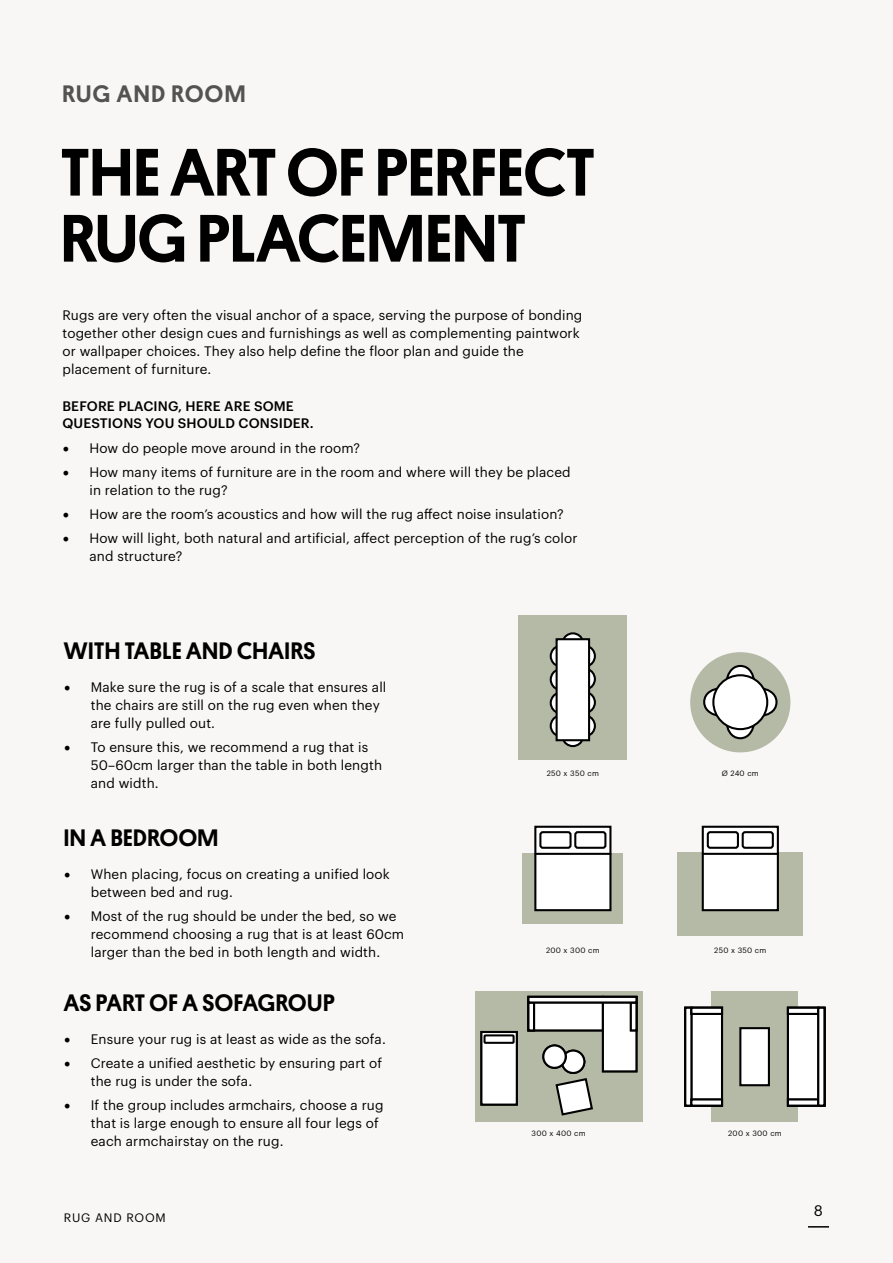
<style>
.page{position:relative;width:893px;height:1263px;background:#f9f7f5}
.page>*{position:absolute;margin:0;border:0;box-sizing:border-box;transform-origin:0 0}
.t1{font:500 67.5px/66px "Platform";color:#000}
.t2{font:500 24px "Platform";letter-spacing:.02em;color:#000}
.t3{font:500 24px "Platform";letter-spacing:.06em;color:#545352}
.t4{font:15px "Graphik";color:#000}
.t5{font:13.5px/18px "Graphik";letter-spacing:.01em;color:#000}
.t6{font:500 13.5px/18px "Graphik";letter-spacing:.01em;color:#000}
.t7{font:12px "Graphik";letter-spacing:.065em;color:#000}
.t8{font:7.5px "Graphik";letter-spacing:.04em;color:#000}
.s1{font-family:"Minion Pro";font-size:18px}
</style>
<div class="page">
<div style="left:519px;top:616px;width:108px;height:144px;background:#b5baa7"></div>
<svg style="left:549px;top:632px;width:47px;height:116px"></svg>
<div style="left:557px;top:639px;width:32px;height:101px;background:#fff"></div>
<div style="left:556px;top:638px;width:34px;height:103px;border:2px solid #000"></div>
<div style="left:690px;top:652px;width:100px;height:100px;background:#b5baa7;border-radius:50px"></div>
<svg style="left:702px;top:664px;width:77px;height:76px"></svg>
<div style="left:713px;top:675px;width:54px;height:54px;background:#fff;border-radius:50%"></div>
<div style="left:712px;top:674px;width:56px;height:56px;border:2px solid #000;border-radius:50%"></div>
<div style="left:678px;top:853px;width:125px;height:83px;background:#b5baa7"></div>
<svg style="left:701px;top:825px;width:79px;height:87px;background:#ddd"></svg>
<hr style="left:703px;top:853px;width:75px;height:2px;background:#000">
<div style="left:708px;top:832px;width:30px;height:16px;background:#fff;border-radius:2px"></div>
<div style="left:707px;top:831px;width:32px;height:18px;border:2px solid #000;border-radius:2px"></div>
<div style="left:743px;top:832px;width:30px;height:16px;background:#fff;border-radius:2px"></div>
<div style="left:742px;top:831px;width:32px;height:18px;border:2px solid #000;border-radius:2px"></div>
<div style="left:475px;top:991px;width:167px;height:131px;background:#b5baa7"></div>
<div style="left:528px;top:997px;width:75px;height:33px;background:#fff"></div>
<div style="left:527px;top:996px;width:77px;height:35px;border:2px solid #000"></div>
<div style="left:603px;top:997px;width:33px;height:74px;background:#fff"></div>
<div style="left:602px;top:996px;width:35px;height:76px;border:2px solid #000"></div>
<div style="left:630px;top:1001px;width:7px;height:30px;border:2px solid #000"></div>
<div style="left:527px;top:1001px;width:8px;height:30px;border:2px solid #000"></div>
<div style="left:528px;top:997px;width:108px;height:5px;background:#fff"></div>
<div style="left:527px;top:996px;width:110px;height:7px;border:2px solid #000"></div>
<div style="left:481px;top:1032px;width:36px;height:72px;background:#fff"></div>
<div style="left:480px;top:1031px;width:38px;height:74px;border:2px solid #000"></div>
<div style="left:562px;top:1050px;width:22px;height:23px;background:#fff;border-radius:50%"></div>
<div style="left:561px;top:1049px;width:24px;height:25px;border:2px solid #000;border-radius:50%"></div>
<svg style="left:543px;top:1045px;width:23px;height:23px"></svg>
<div style="left:542px;top:1044px;width:25px;height:25px;border:2px solid #000;border-radius:50%"></div>
<svg style="left:555px;top:1078px;width:38px;height:38px"></svg>
<div style="left:483px;top:1034px;width:32px;height:10px;border:2px solid #000"></div>
<div style="left:711px;top:991px;width:87px;height:131px;background:#b5baa7"></div>
<div style="left:788px;top:1008px;width:37px;height:97px;background:#fff"></div>
<div style="left:787px;top:1007px;width:39px;height:100px;border:2px solid #000"></div>
<div style="left:787px;top:1098px;width:32px;height:9px;border:2px solid #000"></div>
<div style="left:787px;top:1007px;width:32px;height:8px;border:2px solid #000"></div>
<div style="left:685px;top:1008px;width:37px;height:97px;background:#fff"></div>
<div style="left:684px;top:1007px;width:39px;height:100px;border:2px solid #000"></div>
<div style="left:684px;top:1007px;width:8px;height:100px;border:2px solid #000"></div>
<div style="left:690px;top:1007px;width:33px;height:8px;border:2px solid #000"></div>
<div style="left:690px;top:1098px;width:33px;height:9px;border:2px solid #000"></div>
<div style="left:740px;top:1028px;width:29px;height:57px;background:#fff"></div>
<div style="left:739px;top:1027px;width:31px;height:59px;border:2px solid #000"></div>
<div style="left:817px;top:1007px;width:8px;height:100px;border:2px solid #000"></div>
<div style="left:523px;top:853px;width:100px;height:70px;background:#b5baa7"></div>
<svg style="left:534px;top:825px;width:78px;height:87px;background:#dddedd"></svg>
<hr style="left:535px;top:853px;width:75px;height:2px;background:#000">
<div style="left:540px;top:832px;width:30px;height:16px;background:#fff;border-radius:2px"></div>
<div style="left:539px;top:831px;width:33px;height:18px;border:2px solid #000;border-radius:2px"></div>
<div style="left:575px;top:832px;width:30px;height:16px;background:#fff;border-radius:2px"></div>
<div style="left:574px;top:831px;width:32px;height:18px;border:2px solid #000;border-radius:2px"></div>
<svg style="left:808px;top:1226px;width:21px;height:1px"></svg>
<h2 class="t3" style="left:63px;top:76px;width:184px">RUG AND ROOM</h2>
<h1 class="t1" style="left:61px;top:135px;width:535px">THE ART OF PERFECT<br>RUG PLACEMENT</h1>
<p class="t5" style="left:62px;top:305px;width:521px">Rugs are very often the visual anchor of a space, serving the purpose of bonding together other design cues and furnishings as well as complementing paintwork or wallpaper choices. They also help define the floor plan and guide the placement of furniture.</p>
<p class="t6" style="left:62px;top:395px;width:253px">BEFORE PLACING, HERE ARE SOME<br>QUESTIONS YOU SHOULD CONSIDER.</p>
<p class="t5" style="left:62px;top:437px;width:299px"><span class="s1">•</span> How do people move around in the room?</p>
<p class="t5" style="left:89px;top:461px;width:483px;text-indent:-27px"><span class="s1">•</span> How many items of furniture are in the room and where will they be placed in relation to the rug?</p>
<p class="t5" style="left:62px;top:503px;width:503px"><span class="s1">•</span> How are the room’s acoustics and how will the rug affect noise insulation?</p>
<p class="t5" style="left:89px;top:527px;width:489px;text-indent:-27px"><span class="s1">•</span> How will light, both natural and artificial, affect perception of the rug’s color and structure?</p>
<h2 class="t2" style="left:64px;top:633px;width:253px">WITH TABLE AND CHAIRS</h2>
<p class="t5" style="left:91px;top:677px;width:297px;text-indent:-27px"><span class="s1">•</span> Make sure the rug is of a scale that ensures all the chairs are still on the rug even when they are fully pulled out.</p>
<p class="t5" style="left:91px;top:737px;width:293px;text-indent:-27px"><span class="s1">•</span> To ensure this, we recommend a rug that is<br>50–60cm larger than the table in both length and width.</p>
<p class="t8" style="left:547px;top:768px;width:54px">250 x 350 cm</p>
<p class="t8" style="left:722px;top:768px;width:39px">Ø 240 cm</p>
<h2 class="t2" style="left:64px;top:820px;width:156px">IN A BEDROOM</h2>
<p class="t5" style="left:91px;top:863px;width:301px;text-indent:-27px"><span class="s1">•</span> When placing, focus on creating a unified look between bed and rug.</p>
<p class="t5" style="left:91px;top:905px;width:315px;text-indent:-27px"><span class="s1">•</span> Most of the rug should be under the bed, so we recommend choosing a rug that is at least 60cm larger than the bed in both length and width.</p>
<h2 class="t2" style="left:64px;top:985px;width:272px">AS PART OF A SOFAGROUP</h2>
<p class="t5" style="left:64px;top:1029px;width:324px"><span class="s1">•</span> Ensure your rug is at least as wide as the sofa.</p>
<p class="t5" style="left:91px;top:1053px;width:293px;text-indent:-27px"><span class="s1">•</span> Create a unified aesthetic by ensuring part of the rug is under the sofa.</p>
<p class="t5" style="left:91px;top:1095px;width:294px;text-indent:-27px"><span class="s1">•</span> If the group includes armchairs, choose a rug that is large enough to ensure all four legs of each armchairstay on the rug.</p>
<p class="t7" style="left:64px;top:1209px;width:104px">RUG AND ROOM</p>
<p class="t8" style="left:546px;top:945px;width:55px">200 x 300 cm</p>
<p class="t8" style="left:714px;top:945px;width:54px">250 x 350 cm</p>
<p class="t8" style="left:531px;top:1128px;width:56px">300 x 400 cm</p>
<p class="t8" style="left:728px;top:1128px;width:55px">200 x 300 cm</p>
<p class="t4" style="left:814px;top:1199px;width:11px">8</p>
</div>
